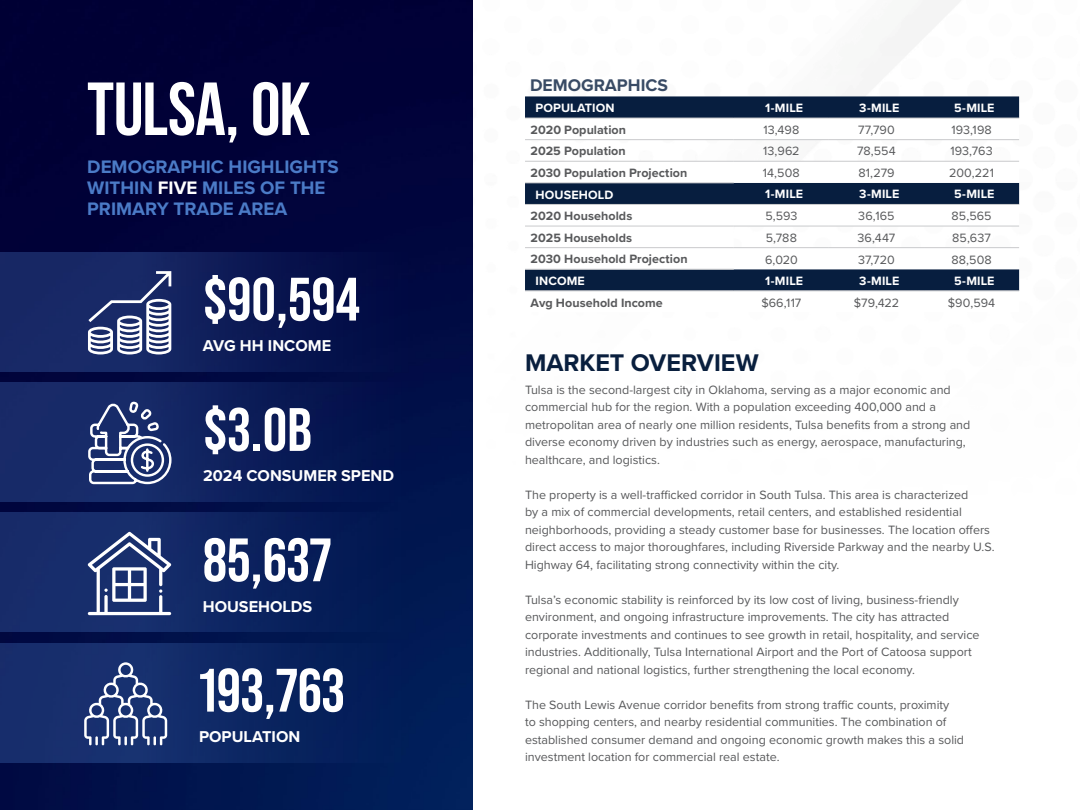
<style>
.page{position:relative;width:1080px;height:810px;background:#fff}
.page>*{position:absolute;margin:0;border:0;box-sizing:border-box;transform-origin:0 0}
.t1{font:700 75px "Bebas Neue";letter-spacing:-.01em;color:#fff}
.t2{font:700 61.12px "Bebas Neue Pro";color:#fff}
.t3{font:700 25px "Proxima Nova";color:#091f3e}
.t4{font:700 18.75px/21.1px "Proxima Nova";color:#4b7bc7}
.t5{font:700 17.5px "Proxima Nova";color:#394b65}
.t6{font:700 16.25px "Proxima Nova";color:#fff}
.t7{font:12.5px/17.5px "Proxima Nova";color:#58595b}
.t8{font:700 12.5px "Proxima Nova";letter-spacing:.005em;color:#58595b}
.t9{font:700 12.5px "Proxima Nova";letter-spacing:.01em;color:#fff}
.s1{color:#fff}
</style>
<div class="page">
<img style="left:472px;top:0;width:548px;height:593px">
<img style="left:0;top:0;width:472px;height:810px">
<svg style="left:525px;top:96px;width:494px;height:195px;background:#102645"></svg>
<svg style="left:525px;top:119px;width:494px;height:150px"></svg>
<svg style="left:525px;top:292px;width:494px;height:20px"></svg>
<hr style="left:525px;top:118px;width:209px;height:1px;background:#c9cacc">
<hr style="left:734px;top:118px;width:95px;height:1px;background:#c9cacc">
<hr style="left:829px;top:118px;width:95px;height:1px;background:#c9cacc">
<hr style="left:924px;top:118px;width:95px;height:1px;background:#c9cacc">
<hr style="left:525px;top:139px;width:209px;height:1px;background:#c9cacc">
<hr style="left:734px;top:139px;width:95px;height:1px;background:#c9cacc">
<hr style="left:829px;top:139px;width:95px;height:1px;background:#c9cacc">
<hr style="left:924px;top:139px;width:95px;height:1px;background:#c9cacc">
<hr style="left:525px;top:161px;width:209px;height:1px;background:#c9cacc">
<hr style="left:734px;top:161px;width:95px;height:1px;background:#c9cacc">
<hr style="left:829px;top:161px;width:95px;height:1px;background:#c9cacc">
<hr style="left:924px;top:161px;width:95px;height:1px;background:#c9cacc">
<hr style="left:525px;top:183px;width:209px;height:1px;background:#c9cacc">
<hr style="left:525px;top:204px;width:209px;height:1px;background:#c9cacc">
<hr style="left:734px;top:204px;width:95px;height:1px;background:#c9cacc">
<hr style="left:829px;top:204px;width:95px;height:1px;background:#c9cacc">
<hr style="left:924px;top:204px;width:95px;height:1px;background:#c9cacc">
<hr style="left:525px;top:226px;width:209px;height:1px;background:#c9cacc">
<hr style="left:734px;top:226px;width:95px;height:1px;background:#c9cacc">
<hr style="left:829px;top:226px;width:95px;height:1px;background:#c9cacc">
<hr style="left:924px;top:226px;width:95px;height:1px;background:#c9cacc">
<hr style="left:525px;top:247px;width:209px;height:1px;background:#c9cacc">
<hr style="left:734px;top:247px;width:95px;height:1px;background:#c9cacc">
<hr style="left:829px;top:247px;width:95px;height:1px;background:#c9cacc">
<hr style="left:924px;top:247px;width:95px;height:1px;background:#c9cacc">
<hr style="left:525px;top:269px;width:209px;height:1px;background:#c9cacc">
<hr style="left:525px;top:291px;width:209px;height:1px;background:#c9cacc">
<hr style="left:734px;top:291px;width:95px;height:1px;background:#c9cacc">
<hr style="left:829px;top:291px;width:95px;height:1px;background:#c9cacc">
<hr style="left:924px;top:291px;width:95px;height:1px;background:#c9cacc">
<div style="left:0;top:252px;width:426px;height:119px;background:linear-gradient(to right,#1e306f,#000941)"></div>
<svg style="left:88px;top:271px;width:83px;height:83px"></svg>
<div style="left:0;top:382px;width:426px;height:119px;background:linear-gradient(to right,#1d3170,#00104a)"></div>
<svg style="left:88px;top:401px;width:84px;height:83px"></svg>
<div style="left:0;top:513px;width:426px;height:119px;background:linear-gradient(to right,#1e3373,#001750)"></div>
<svg style="left:88px;top:532px;width:83px;height:83px"></svg>
<div style="left:0;top:643px;width:426px;height:119px;background:linear-gradient(to right,#1d3373,#001c56)"></div>
<svg style="left:84px;top:662px;width:83px;height:84px;background:#44588b"></svg>
<h1 class="t1" style="left:87px;top:68px;width:225px">TULSA, OK</h1>
<h3 class="t4" style="left:87px;top:156px;width:253px">DEMOGRAPHIC HIGHLIGHTS<br>WITHIN <span class="s1">FIVE</span> MILES OF THE<br>PRIMARY TRADE AREA</h3>
<h2 class="t2" style="left:203px;top:264px;width:159px">$90,594</h2>
<h3 class="t6" style="left:203px;top:334px;width:130px">AVG HH INCOME</h3>
<h2 class="t2" style="left:203px;top:395px;width:110px">$3.0B</h2>
<h3 class="t6" style="left:203px;top:464px;width:192px">2024 CONSUMER SPEND</h3>
<h2 class="t2" style="left:203px;top:525px;width:130px">85,637</h2>
<h3 class="t6" style="left:203px;top:594px;width:111px">HOUSEHOLDS</h3>
<h2 class="t2" style="left:199px;top:655px;width:147px">193,763</h2>
<h3 class="t6" style="left:199px;top:725px;width:103px">POPULATION</h3>
<h3 class="t5" style="left:530px;top:72px;width:139px">DEMOGRAPHICS</h3>
<p class="t9" style="left:536px;top:99px;width:80px">POPULATION</p>
<p class="t9" style="left:765px;top:99px;width:39px">1-MILE</p>
<p class="t9" style="left:859px;top:99px;width:42px">3-MILE</p>
<p class="t9" style="left:954px;top:99px;width:42px">5-MILE</p>
<p class="t8" style="left:531px;top:120px;width:97px">2020 Population</p>
<p class="t7" style="left:763px;top:120px;width:37px">13,498</p>
<p class="t7" style="left:858px;top:120px;width:38px">77,790</p>
<p class="t7" style="left:951px;top:120px;width:42px">193,198</p>
<p class="t8" style="left:531px;top:142px;width:97px">2025 Population</p>
<p class="t7" style="left:763px;top:142px;width:38px">13,962</p>
<p class="t7" style="left:857px;top:142px;width:40px">78,554</p>
<p class="t7" style="left:950px;top:142px;width:44px">193,763</p>
<p class="t8" style="left:531px;top:163px;width:158px">2030 Population Projection</p>
<p class="t7" style="left:763px;top:164px;width:38px">14,508</p>
<p class="t7" style="left:858px;top:164px;width:38px">81,279</p>
<p class="t7" style="left:949px;top:164px;width:46px">200,221</p>
<p class="t9" style="left:536px;top:185px;width:79px">HOUSEHOLD</p>
<p class="t9" style="left:765px;top:185px;width:39px">1-MILE</p>
<p class="t9" style="left:859px;top:185px;width:42px">3-MILE</p>
<p class="t9" style="left:954px;top:185px;width:42px">5-MILE</p>
<p class="t8" style="left:531px;top:207px;width:103px">2020 Households</p>
<p class="t7" style="left:765px;top:207px;width:34px">5,593</p>
<p class="t7" style="left:858px;top:207px;width:38px">36,165</p>
<p class="t7" style="left:952px;top:207px;width:41px">85,565</p>
<p class="t8" style="left:531px;top:228px;width:103px">2025 Households</p>
<p class="t7" style="left:766px;top:228px;width:33px">5,788</p>
<p class="t7" style="left:858px;top:228px;width:39px">36,447</p>
<p class="t7" style="left:952px;top:228px;width:40px">85,637</p>
<p class="t8" style="left:531px;top:250px;width:158px">2030 Household Projection</p>
<p class="t7" style="left:765px;top:250px;width:34px">6,020</p>
<p class="t7" style="left:858px;top:250px;width:38px">37,720</p>
<p class="t7" style="left:951px;top:250px;width:42px">88,508</p>
<p class="t9" style="left:536px;top:272px;width:51px">INCOME</p>
<p class="t9" style="left:765px;top:271px;width:39px">1-MILE</p>
<p class="t9" style="left:859px;top:271px;width:42px">3-MILE</p>
<p class="t9" style="left:954px;top:271px;width:42px">5-MILE</p>
<p class="t8" style="left:531px;top:293px;width:134px">Avg Household Income</p>
<p class="t7" style="left:761px;top:293px;width:42px">$66,117</p>
<p class="t7" style="left:854px;top:293px;width:47px">$79,422</p>
<p class="t7" style="left:948px;top:293px;width:49px">$90,594</p>
<h3 class="t3" style="left:525px;top:344px;width:235px">MARKET OVERVIEW</h3>
<p class="t7" style="left:525px;top:380px;width:447px">Tulsa is the second-largest city in Oklahoma, serving as a major economic and commercial hub for the region. With a population exceeding 400,000 and a metropolitan area of nearly one million residents, Tulsa benefits from a strong and diverse economy driven by industries such as energy, aerospace, manufacturing, healthcare, and logistics.</p>
<p class="t7" style="left:525px;top:485px;width:471px">The property is a well-trafficked corridor in South Tulsa. This area is characterized<br>by a mix of commercial developments, retail centers, and established residential neighborhoods, providing a steady customer base for businesses. The location offers direct access to major thoroughfares, including Riverside Parkway and the nearby U.S.<br>Highway 64, facilitating strong connectivity within the city.</p>
<p class="t7" style="left:525px;top:590px;width:456px">Tulsa’s economic stability is reinforced by its low cost of living, business-friendly environment, and ongoing infrastructure improvements. The city has attracted corporate investments and continues to see growth in retail, hospitality, and service industries. Additionally, Tulsa International Airport and the Port of Catoosa support regional and national logistics, further strengthening the local economy.</p>
<p class="t7" style="left:525px;top:695px;width:441px">The South Lewis Avenue corridor benefits from strong traffic counts, proximity<br>to shopping centers, and nearby residential communities. The combination of established consumer demand and ongoing economic growth makes this a solid investment location for commercial real estate.</p>
</div>
